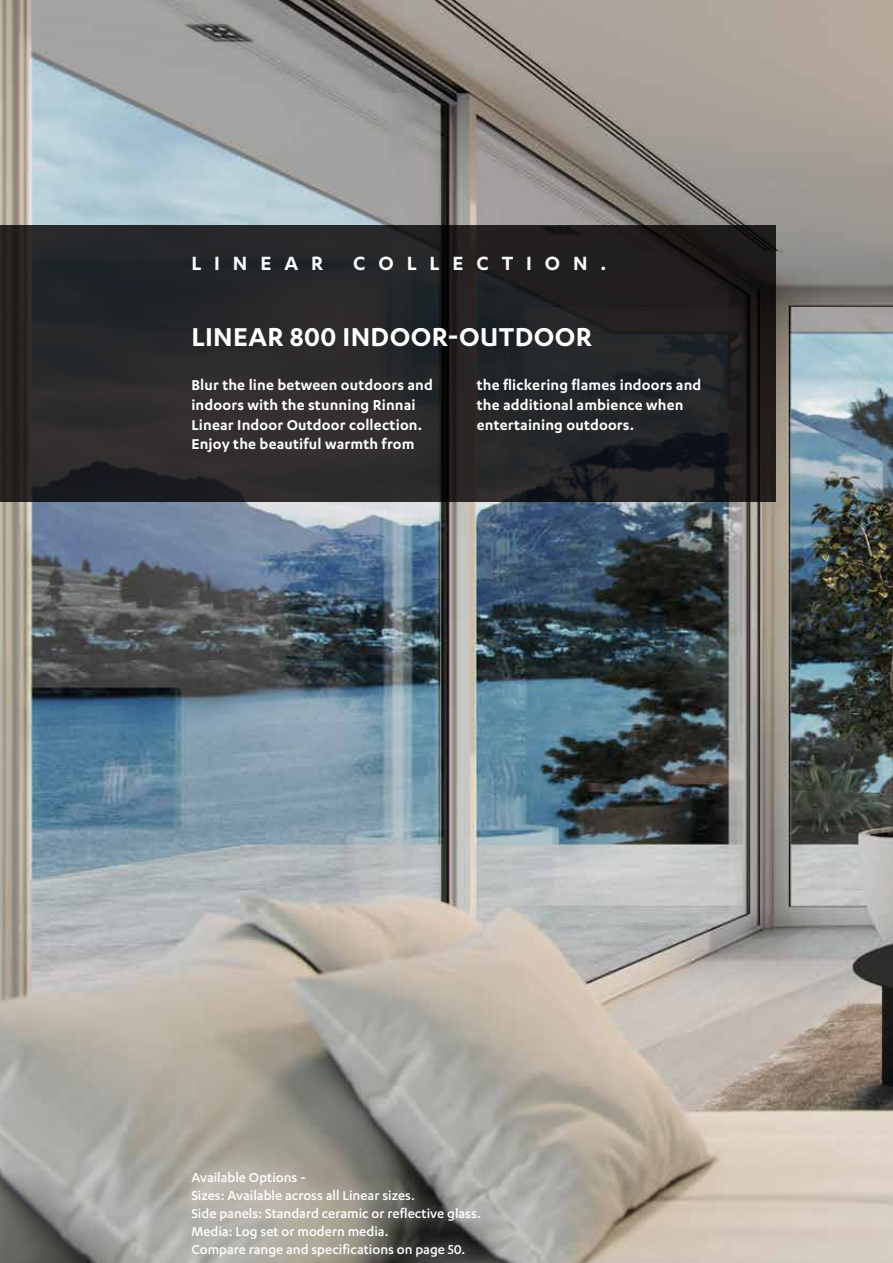
<style>
.page{position:relative;width:893px;height:1263px;background:#fff}
.page>*{position:absolute;margin:0;border:0;box-sizing:border-box;transform-origin:0 0}
.t1{font:600 30px "Karbon";letter-spacing:.01em;color:#fff}
.t2{font:600 22.2px "Karbon";letter-spacing:.58em;color:#fff}
.t3{font:600 16.5px/19.8px "Karbon";letter-spacing:.01em;color:#fff}
.t4{font:500 15px/18px "Karbon";color:#fff}
</style>
<div class="page">
<img style="left:0;top:0;width:893px;height:1263px">
<svg style="left:0;top:225px;width:776px;height:277px;background:#252426"></svg>
<div style="left:174px;top:1154px;width:321px;height:109px;background:#f1f1f2;opacity:.9"></div>
<h2 class="t2" style="left:191px;top:251px;width:133px">LINEAR</h2>
<h2 class="t2" style="left:353px;top:251px;width:255px">COLLECTION.</h2>
<h1 class="t1" style="left:191px;top:320px;width:402px">LINEAR 800 INDOOR-OUTDOOR</h1>
<p class="t3" style="left:191px;top:374px;width:243px">Blur the line between outdoors and indoors with the stunning Rinnai Linear Indoor Outdoor collection.<br>Enjoy the beautiful warmth from</p>
<p class="t3" style="left:477px;top:374px;width:226px">the flickering flames indoors and the additional ambience when entertaining outdoors.</p>
<p class="t4" style="left:191px;top:1167px;width:291px">Available Options -<br>Sizes: Available across all Linear sizes.<br>Side panels: Standard ceramic or reflective glass.<br>Media: Log set or modern media.<br>Compare range and specifications on page 50.</p>
</div>
